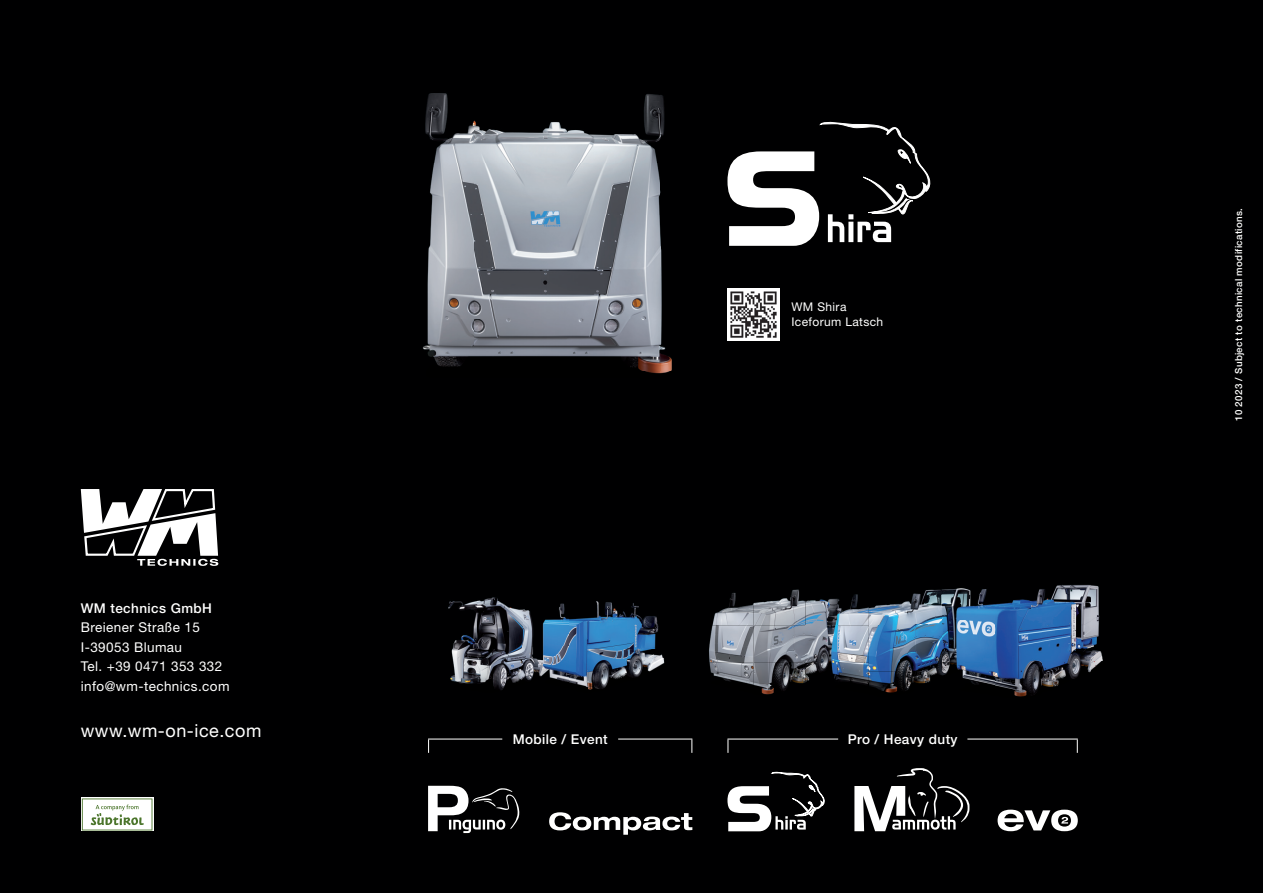
<style>
.page{position:relative;width:1263px;height:893px;background:#000001}
.page>*{position:absolute;margin:0;border:0;box-sizing:border-box;transform-origin:0 0}
.t1{font:18px "Helvetica Neue LT Std";letter-spacing:.03em;color:#fff}
.t2{font:13.5px/19.5px "Helvetica Neue LT Std";letter-spacing:.03em;color:#fff}
.t3{font:500 13.5px "Helvetica Neue LT Std";letter-spacing:.03em;color:#fff}
.t4{font:12px/15px "Helvetica Neue LT Std";letter-spacing:.03em;color:#fff}
.t5{font:500 9.75px "Helvetica Neue LT Std";letter-spacing:.03em;color:#fff}
</style>
<div class="page">
<svg style="left:997px;top:810px;width:81px;height:21px"></svg>
<svg style="left:549px;top:812px;width:143px;height:23px"></svg>
<svg style="left:428px;top:786px;width:92px;height:47px"></svg>
<svg style="left:727px;top:771px;width:98px;height:60px"></svg>
<img style="left:448px;top:597px;width:78px;height:47px">
<img style="left:450px;top:644px;width:76px;height:46px">
<img style="left:568px;top:601px;width:91px;height:48px">
<img style="left:568px;top:649px;width:97px;height:41px">
<img style="left:526px;top:603px;width:42px;height:79px">
<img style="left:709px;top:589px;width:160px;height:106px">
<img style="left:853px;top:589px;width:90px;height:36px">
<img style="left:869px;top:625px;width:74px;height:46px">
<img style="left:853px;top:671px;width:90px;height:24px">
<img style="left:995px;top:584px;width:105px;height:34px">
<img style="left:995px;top:618px;width:108px;height:79px">
<img style="left:943px;top:588px;width:52px;height:97px">
<svg style="left:854px;top:768px;width:115px;height:63px"></svg>
<svg style="left:727px;top:121px;width:204px;height:125px"></svg>
<img style="left:727px;top:288px;width:53px;height:53px">
<img style="left:422px;top:93px;width:250px;height:281px">
<svg style="left:80px;top:489px;width:139px;height:77px"></svg>
<hr style="left:428px;top:739px;width:74px;height:1px;background:#fff">
<hr style="left:727px;top:739px;width:111px;height:1px;background:#fff">
<hr style="left:618px;top:739px;width:74px;height:1px;background:#fff">
<hr style="left:967px;top:739px;width:111px;height:1px;background:#fff">
<svg style="left:428px;top:739px;width:1px;height:14px"></svg>
<svg style="left:727px;top:739px;width:1px;height:14px"></svg>
<svg style="left:691px;top:739px;width:1px;height:14px"></svg>
<svg style="left:1077px;top:739px;width:1px;height:14px"></svg>
<div style="left:81px;top:798px;width:73px;height:33px;background:#acbf9d"></div>
<svg style="left:82px;top:798px;width:70px;height:32px;background:#dce4d6"></svg>
<p class="t3" style="left:81px;top:600px;width:133px">WM technics GmbH</p>
<p class="t2" style="left:81px;top:617px;width:150px">Breiener Straße 15<br>I-39053 Blumau<br>Tel. +39 0471 353 332 info@wm-technics.com</p>
<h1 class="t1" style="left:81px;top:720px;width:182px">www.wm-on-ice.com</h1>
<p class="t4" style="left:791px;top:299px;width:93px">WM Shira<br>Iceforum Latsch</p>
<p class="t3" style="left:513px;top:731px;width:97px">Mobile / Event</p>
<p class="t3" style="left:848px;top:731px;width:111px">Pro / Heavy duty</p>
<p class="t5" style="left:1233px;top:421px;width:214px;rotate:-90deg">10 2023 / Subject to technical modifications.</p>
</div>
